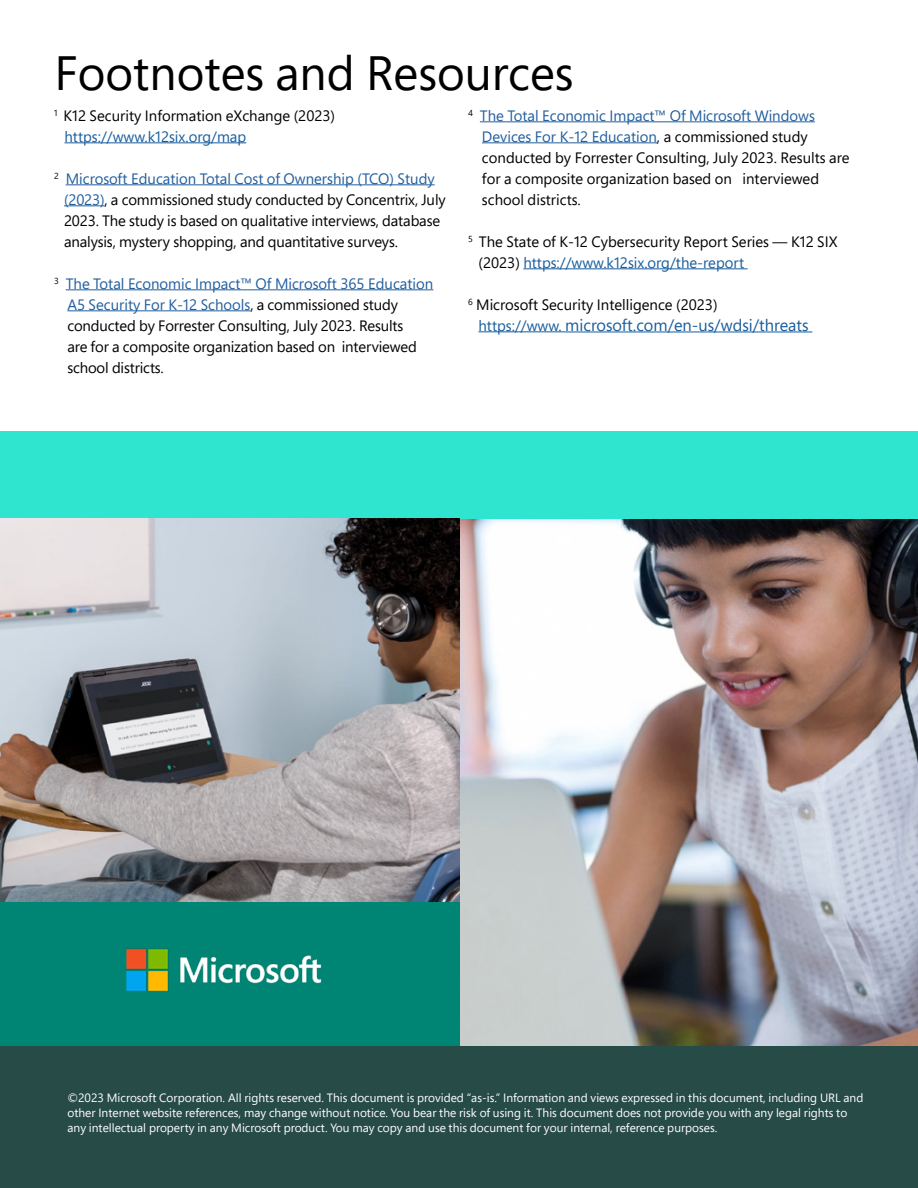
<style>
.page{position:relative;width:918px;height:1188px;background:#fff}
.page>*{position:absolute;margin:0;border:0;box-sizing:border-box;transform-origin:0 0}
.t1{font:48px "Segoe Pro";color:#000}
.t2{font:16.5px "Segoe Pro";color:#175d9e}
.t3{font:15px/21px "Segoe Pro";color:#000}
.t4{font:12px/15px "Segoe Pro";color:#fff}
.s1{color:#175d9e}
.s2{color:#215e9e}
.s3{font-size:15px}
</style>
<div class="page">
<hr style="left:64px;top:142px;width:182px;height:1px;background:#175d9e">
<hr style="left:66px;top:184px;width:369px;height:1px;background:#215e9e">
<hr style="left:64px;top:205px;width:41px;height:1px;background:#215e9e">
<hr style="left:66px;top:289px;width:367px;height:1px;background:#215e9e">
<hr style="left:67px;top:310px;width:183px;height:1px;background:#215e9e">
<hr style="left:480px;top:121px;width:335px;height:1px;background:#215e9e">
<hr style="left:482px;top:142px;width:175px;height:1px;background:#215e9e">
<hr style="left:523px;top:268px;width:225px;height:1px;background:#175d9e">
<hr style="left:478px;top:331px;width:87px;height:1px;background:#175d9e">
<hr style="left:565px;top:331px;width:247px;height:1px;background:#175d9e">
<img style="left:460px;top:518px;width:458px;height:529px">
<div style="left:1px;top:431px;width:917px;height:87px;background:#30e5d0"></div>
<div style="left:0;top:757px;width:460px;height:291px;background:#008575"></div>
<img style="left:126px;top:948px;width:196px;height:43px">
<img style="left:0;top:518px;width:460px;height:383px">
<div style="left:0;top:1047px;width:918px;height:141px;background:#274b47"></div>
<h1 class="t1" style="left:54px;top:40px;width:521px">Footnotes and Resources</h1>
<p class="t3" style="left:64px;top:104px;width:272px;text-indent:-10px"><sup>1</sup> K12 Security Information eXchange (2023) <span class="s1">https://www.k12six.org/map</span></p>
<p class="t3" style="left:64px;top:167px;width:383px;text-indent:-10px"><sup>2</sup> <span class="s2">Microsoft Education Total Cost of Ownership (TCO) Study (2023)</span>, a commissioned study conducted by Concentrix, July 2023. The study is based on qualitative interviews, database analysis, mystery shopping, and quantitative surveys.</p>
<p class="t3" style="left:67px;top:272px;width:368px;text-indent:-13px"><sup>3</sup> <span class="s2">The Total Economic Impact™ Of Microsoft 365 Education A5 Security For K-12 Schools</span>, a commissioned study conducted by Forrester Consulting, July 2023. Results<br>are for a composite organization based on interviewed school districts.</p>
<p class="t3" style="left:482px;top:104px;width:369px;text-indent:-14px"><sup>4</sup> <span class="s2">The Total Economic Impact™ Of Microsoft Windows Devices For K-12 Education</span>, a commissioned study conducted by Forrester Consulting, July 2023. Results are for a composite organization based on interviewed school districts.</p>
<p class="t3" style="left:478px;top:230px;width:361px;text-indent:-10px"><sup>5</sup> The State of K-12 Cybersecurity Report Series — K12 SIX (2023) <span class="s1">https://www.k12six.org/the-report</span></p>
<p class="t3" style="left:468px;top:293px;width:251px"><sup>6</sup> Microsoft Security Intelligence (2023)</p>
<p class="t2" style="left:478px;top:313px;width:332px"><span class="s3">https://www.</span> microsoft.com/en-us/wdsi/threats</p>
<p class="t4" style="left:68px;top:1090px;width:797px">©2023 Microsoft Corporation. All rights reserved. This document is provided “as-is.” Information and views expressed in this document, including URL and other Internet website references, may change without notice. You bear the risk of using it. This document does not provide you with any legal rights to any intellectual property in any Microsoft product. You may copy and use this document for your internal, reference purposes.</p>
</div>
